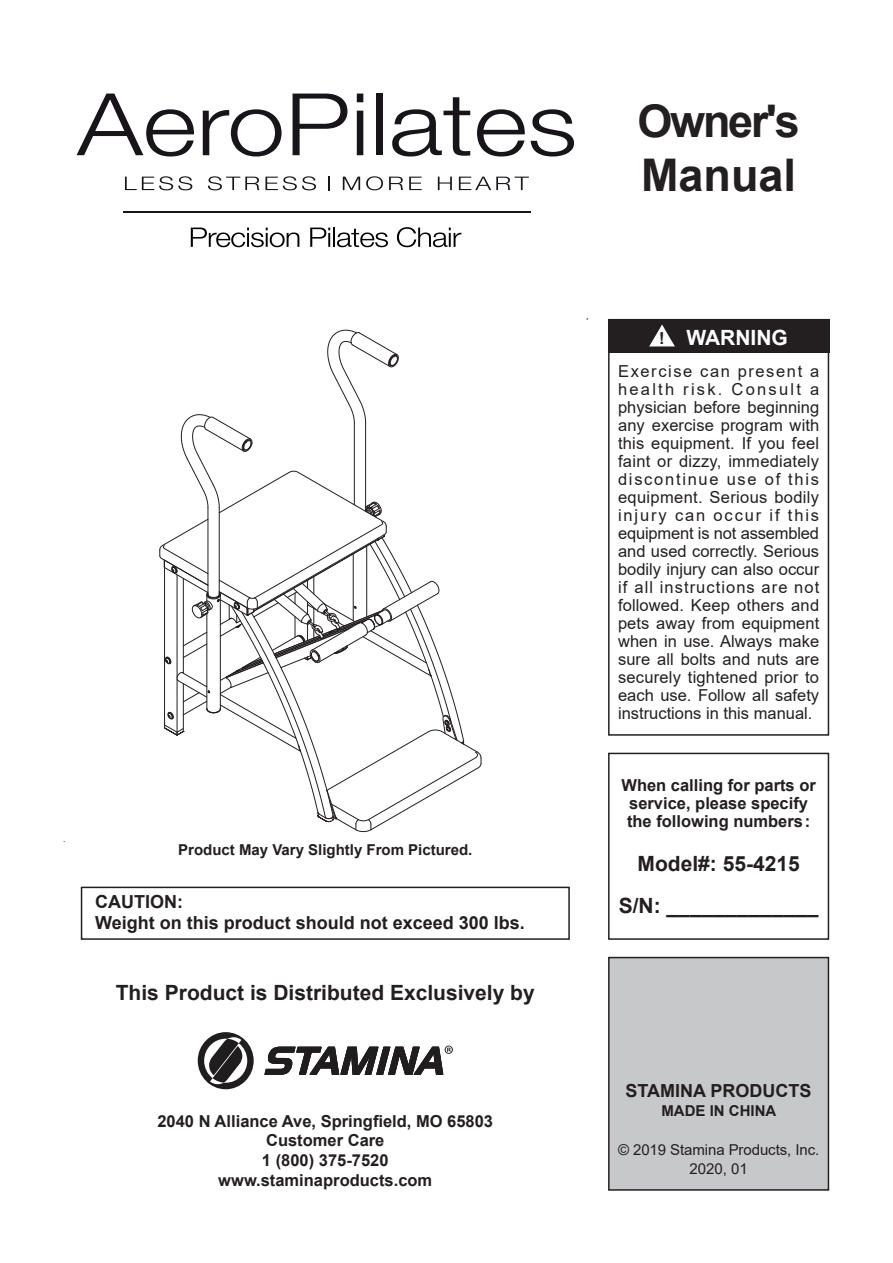
<style>
.page{position:relative;width:893px;height:1263px;background:#fff}
.page>*{position:absolute;margin:0;border:0;box-sizing:border-box;transform-origin:0 0}
.t1{font:700 45px/54px "Arial";color:#231f20}
.t2{font:700 21px/42px "Arial";color:#231f20;text-align:center}
.t3{font:700 21px "Arial";color:#fff}
.t4{font:700 18px/21.6px "Arial";color:#231f20}
.t5{font:16.5px/18px "Arial";color:#231f20;text-align:justify}
.t6{font:700 16.5px/19.8px "Arial";color:#231f20;text-align:center}
.t7{font:700 15px "Arial";color:#231f20}
.t8{font:15px/19.5px "Arial";letter-spacing:-.005em;color:#231f20;text-align:center}
.s1{font-size:16.5px;color:#231f20}
</style>
<div class="page">
<svg style="left:159px;top:330px;width:323px;height:502px"></svg>
<div style="left:81px;top:887px;width:489px;height:53px;border:2px solid #231f20"></div>
<svg style="left:198px;top:1032px;width:56px;height:57px"></svg>
<svg style="left:264px;top:1045px;width:189px;height:30px"></svg>
<div style="left:608px;top:319px;width:221px;height:417px;border:2px solid #231f20"></div>
<div style="left:608px;top:319px;width:221px;height:34px;background:#231f20"></div>
<svg style="left:649px;top:325px;width:26px;height:21px"></svg>
<div style="left:609px;top:957px;width:219px;height:233px;background:#c7c8ca"></div>
<div style="left:608px;top:957px;width:221px;height:234px;border:2px solid #231f20"></div>
<div style="left:608px;top:753px;width:221px;height:187px;border:2px solid #231f20"></div>
<svg style="left:77px;top:94px;width:117px;height:62px"></svg>
<svg style="left:203px;top:109px;width:79px;height:47px"></svg>
<svg style="left:293px;top:94px;width:54px;height:61px"></svg>
<svg style="left:357px;top:94px;width:6px;height:61px"></svg>
<div style="left:376px;top:94px;width:7px;height:61px;background:#18151a"></div>
<svg style="left:392px;top:97px;width:78px;height:59px"></svg>
<svg style="left:477px;top:109px;width:48px;height:47px"></svg>
<svg style="left:531px;top:109px;width:43px;height:47px"></svg>
<svg style="left:125px;top:176px;width:67px;height:14px"></svg>
<svg style="left:208px;top:176px;width:51px;height:14px"></svg>
<svg style="left:265px;top:176px;width:51px;height:14px"></svg>
<svg style="left:343px;top:177px;width:17px;height:13px"></svg>
<svg style="left:366px;top:176px;width:17px;height:14px"></svg>
<svg style="left:389px;top:177px;width:14px;height:13px"></svg>
<svg style="left:409px;top:177px;width:13px;height:13px"></svg>
<svg style="left:438px;top:177px;width:14px;height:13px"></svg>
<svg style="left:459px;top:177px;width:70px;height:13px"></svg>
<svg style="left:329px;top:176px;width:1px;height:14px"></svg>
<hr style="left:123px;top:212px;width:408px;height:1px;background:#18151a">
<svg style="left:191px;top:228px;width:108px;height:19px"></svg>
<svg style="left:310px;top:228px;width:78px;height:19px"></svg>
<svg style="left:397px;top:227px;width:64px;height:20px"></svg>
<p class="t7" style="left:178px;top:839px;width:296px">Product May Vary Slightly From Pictured.</p>
<p class="t4" style="left:95px;top:891px;width:431px">CAUTION:<br>Weight on this product should not exceed 300 lbs.</p>
<p class="t2" style="left:116px;top:972px;width:420px">This Product is Distributed Exclusively by</p>
<p class="t6" style="left:157px;top:1111px;width:337px">2040 N Alliance Ave, Springfield, MO 65803<br>Customer Care<br>1 (800) 375-7520 www.staminaproducts.com</p>
<h1 class="t1" style="left:637px;top:95px;width:164px">Owner's<br>Manual</h1>
<p class="t3" style="left:659px;top:323px;width:130px"><span class="s1">!</span> WARNING</p>
<p class="t5" style="left:618px;top:362px;width:203px">Exercise can present a health risk. Consult a physician before beginning any exercise program with this equipment. If you feel faint or dizzy, immediately discontinue use of this equipment. Serious bodily injury can occur if this equipment is not assembled and used correctly. Serious bodily injury can also occur if all instructions are not followed. Keep others and pets away from equipment when in use. Always make sure all bolts and nuts are securely tightened prior to each use. Follow all safety instructions in this manual.</p>
<p class="t6" style="left:621px;top:776px;width:196px;line-height:18px">When calling for parts or service, please specify the following numbers:</p>
<p class="t2" style="left:619px;top:842px;width:201px">Model#: 55-4215<br>S/N: _____________</p>
<p class="t4" style="left:626px;top:1080px;width:187px">STAMINA PRODUCTS</p>
<p class="t7" style="left:661px;top:1100px;width:116px">MADE IN CHINA</p>
<p class="t8" style="left:618px;top:1140px;width:203px">© 2019 Stamina Products, Inc.<br>2020, 01</p>
</div>
